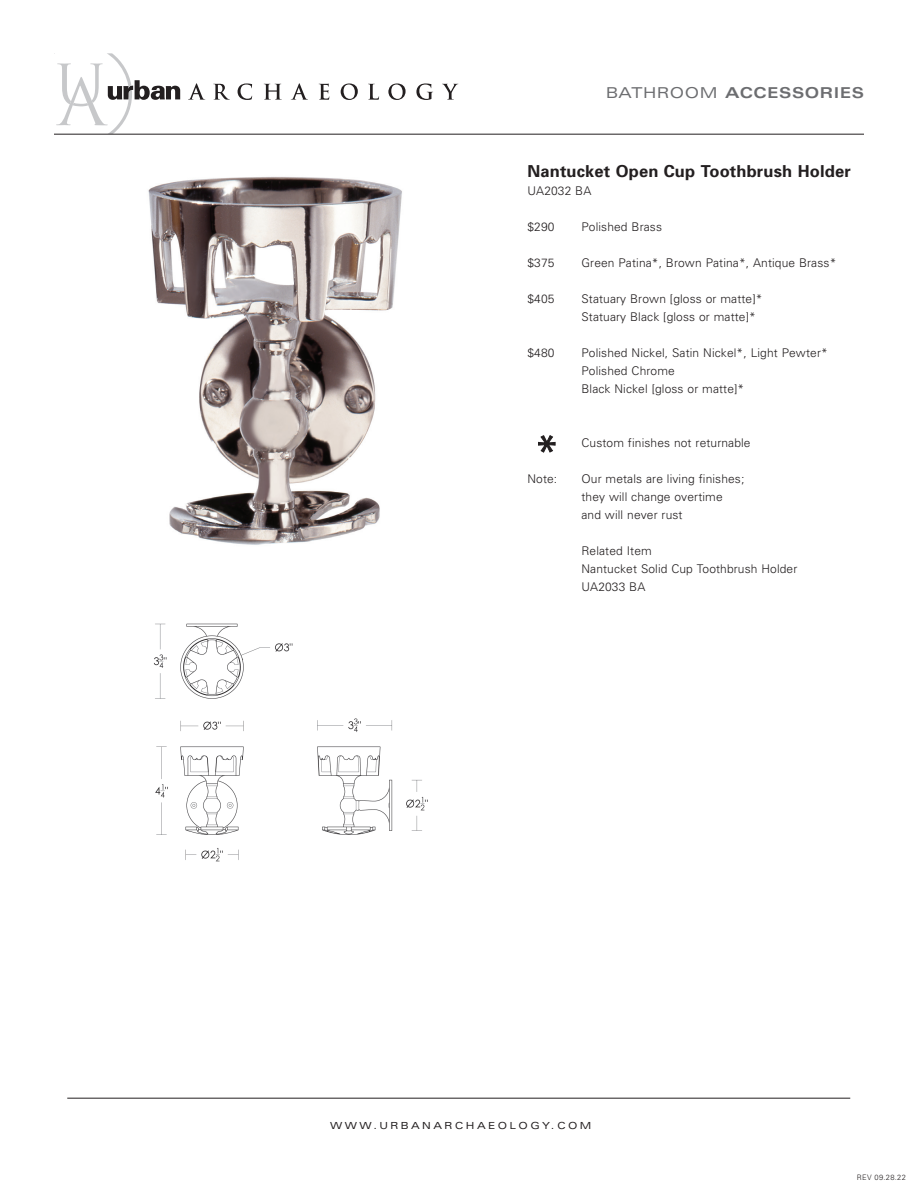
<style>
.page{position:relative;width:918px;height:1188px;background:#fff}
.page>*{position:absolute;margin:0;border:0;box-sizing:border-box;transform-origin:0 0}
.t1{font:700 16.5px "Univers";letter-spacing:.01em;color:#231f20}
.t2{font:700 expanded 15px "Univers";letter-spacing:.04em;color:#6c6d70}
.t3{font:300 12px/18px "Univers";letter-spacing:.01em;color:#231f20}
.t4{font:expanded 9.75px "Univers";letter-spacing:.25em;color:#231f20}
.t5{font:300 7.5px "Univers";letter-spacing:.04em;color:#231f20}
.s1{font-weight:400}
</style>
<div class="page">
<svg style="left:188px;top:83px;width:17px;height:17px"></svg>
<svg style="left:213px;top:84px;width:17px;height:16px"></svg>
<svg style="left:238px;top:83px;width:14px;height:17px"></svg>
<svg style="left:264px;top:84px;width:18px;height:16px"></svg>
<svg style="left:291px;top:83px;width:17px;height:17px"></svg>
<svg style="left:319px;top:84px;width:10px;height:16px"></svg>
<svg style="left:341px;top:83px;width:17px;height:17px"></svg>
<svg style="left:368px;top:84px;width:11px;height:16px"></svg>
<svg style="left:388px;top:83px;width:18px;height:17px"></svg>
<svg style="left:416px;top:83px;width:17px;height:17px"></svg>
<svg style="left:442px;top:84px;width:16px;height:16px"></svg>
<svg style="left:54px;top:53px;width:126px;height:81px"></svg>
<hr style="left:54px;top:134px;width:810px;height:1px;background:#231f20">
<hr style="left:67px;top:1098px;width:783px;height:1px;background:#231f20">
<svg style="left:538px;top:435px;width:17px;height:18px"></svg>
<img style="left:154px;top:623px;width:274px;height:239px">
<img style="left:148px;top:176px;width:254px;height:369px">
<p class="t2" style="left:606px;top:84px;width:259px"><span class="s1">BATHROOM</span> ACCESSORIES</p>
<h1 class="t1" style="left:527px;top:161px;width:325px">Nantucket Open Cup Toothbrush Holder</h1>
<p class="t3" style="left:527px;top:181px;width:65px">UA2032 BA</p>
<p class="t3" style="left:527px;top:217px;width:29px">$290</p>
<p class="t3" style="left:581px;top:217px;width:82px">Polished Brass</p>
<p class="t3" style="left:527px;top:253px;width:29px">$375</p>
<p class="t3" style="left:581px;top:253px;width:256px">Green Patina*, Brown Patina*, Antique Brass*</p>
<p class="t3" style="left:527px;top:289px;width:29px">$405</p>
<p class="t3" style="left:581px;top:289px;width:183px">Statuary Brown [gloss or matte]*<br>Statuary Black [gloss or matte]*</p>
<p class="t3" style="left:527px;top:343px;width:29px">$480</p>
<p class="t3" style="left:581px;top:343px;width:248px">Polished Nickel, Satin Nickel*, Light Pewter*<br>Polished Chrome<br>Black Nickel [gloss or matte]*</p>
<p class="t3" style="left:581px;top:433px;width:171px">Custom finishes not returnable</p>
<p class="t3" style="left:527px;top:469px;width:31px">Note:</p>
<p class="t3" style="left:581px;top:469px;width:164px">Our metals are living finishes; they will change overtime and will never rust</p>
<p class="t3" style="left:581px;top:541px;width:217px">Related Item<br>Nantucket Solid Cup Toothbrush Holder<br>UA2033 BA</p>
<p class="t4" style="left:330px;top:1120px;width:263px">WWW.URBANARCHAEOLOGY.COM</p>
<p class="t5" style="left:857px;top:1172px;width:50px">REV 09.28.22</p>
</div>
